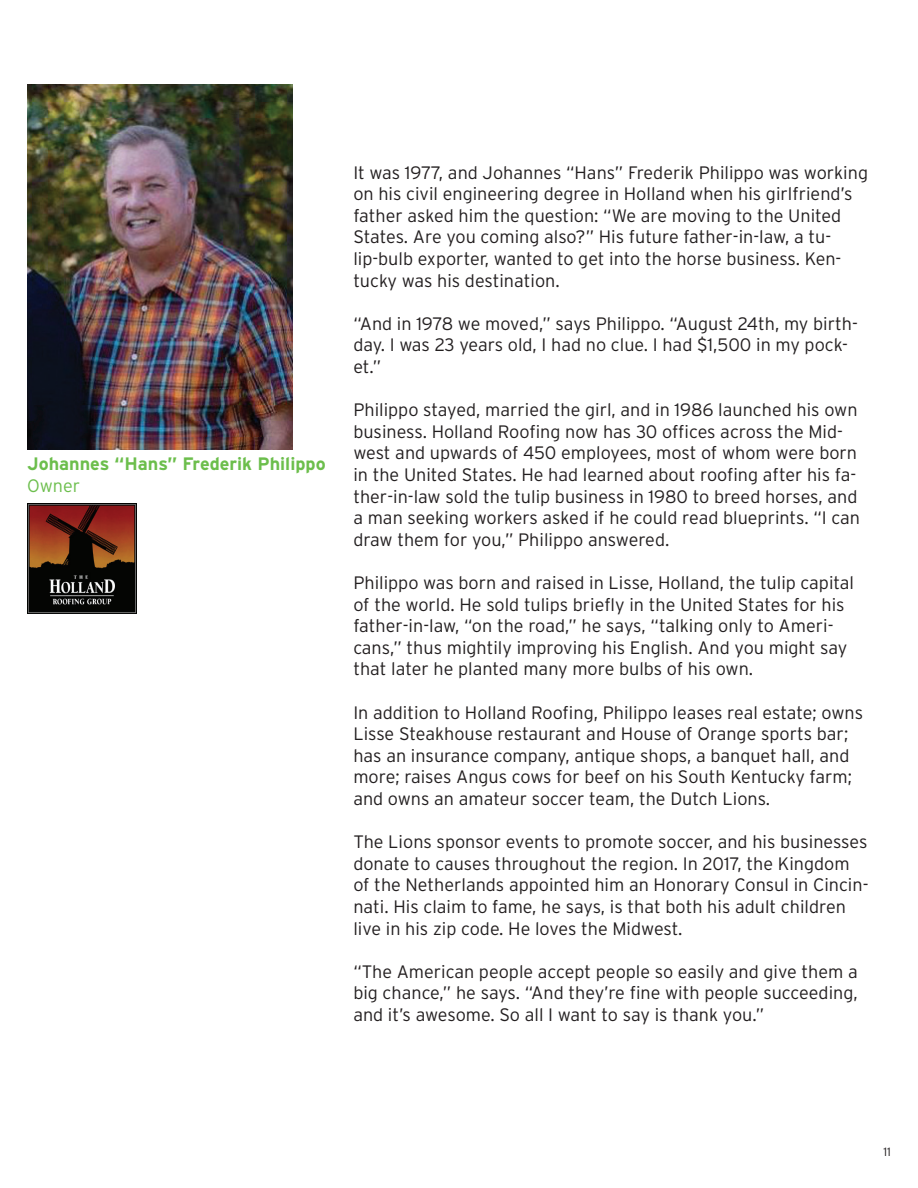
<style>
.page{position:relative;width:918px;height:1188px;background:#fff}
.page>*{position:absolute;margin:0;border:0;box-sizing:border-box;transform-origin:0 0}
.t1{font:300 18px/21.6px "Interstate";color:#231f20}
.t2{font:700 18px "Interstate";color:#6cbe4c}
.t3{font:300 18px "Interstate";color:#6cbe4c}
.t4{font:300 12px "Interstate";color:#231f20}
</style>
<div class="page">
<img style="left:28px;top:85px;width:265px;height:365px">
<img style="left:27px;top:504px;width:110px;height:109px">
<p class="t2" style="left:27px;top:454px;width:300px">Johannes “Hans” Frederik Philippo</p>
<p class="t3" style="left:27px;top:475px;width:55px">Owner</p>
<p class="t1" style="left:353px;top:161px;width:516px">It was 1977, and Johannes “Hans” Frederik Philippo was working on his civil engineering degree in Holland when his girlfriend’s father asked him the question: “We are moving to the United States. Are you coming also?” His future father-in-law, a tu&shy;lip-bulb exporter, wanted to get into the horse business. Ken&shy;tucky was his destination.</p>
<p class="t1" style="left:353px;top:312px;width:506px">“And in 1978 we moved,” says Philippo. “August 24th, my birth&shy;day. I was 23 years old, I had no clue. I had $1,500 in my pock&shy;et.”</p>
<p class="t1" style="left:353px;top:399px;width:508px">Philippo stayed, married the girl, and in 1986 launched his own business. Holland Roofing now has 30 offices across the Mid&shy;west and upwards of 450 employees, most of whom were born in the United States. He had learned about roofing after his fa&shy;ther-in-law sold the tulip business in 1980 to breed horses, and a man seeking workers asked if he could read blueprints. “I can draw them for you,” Philippo answered.</p>
<p class="t1" style="left:353px;top:572px;width:502px">Philippo was born and raised in Lisse, Holland, the tulip capital of the world. He sold tulips briefly in the United States for his father-in-law, “on the road,” he says, “talking only to Ameri&shy;cans,” thus mightily improving his English. And you might say that later he planted many more bulbs of his own.</p>
<p class="t1" style="left:353px;top:701px;width:511px">In addition to Holland Roofing, Philippo leases real estate; owns Lisse Steakhouse restaurant and House of Orange sports bar; has an insurance company, antique shops, a banquet hall, and more; raises Angus cows for beef on his South Kentucky farm; and owns an amateur soccer team, the Dutch Lions.</p>
<p class="t1" style="left:353px;top:831px;width:517px">The Lions sponsor events to promote soccer, and his businesses donate to causes throughout the region. In 2017, the Kingdom of the Netherlands appointed him an Honorary Consul in Cincin&shy;nati. His claim to fame, he says, is that both his adult children live in his zip code. He loves the Midwest.</p>
<p class="t1" style="left:353px;top:960px;width:506px;text-align:justify">“The American people accept people so easily and give them a big chance,” he says. “And they’re fine with people succeeding, and it’s awesome. So all I want to say is thank you.”</p>
<p class="t4" style="left:884px;top:1145px;width:9px">11</p>
</div>
